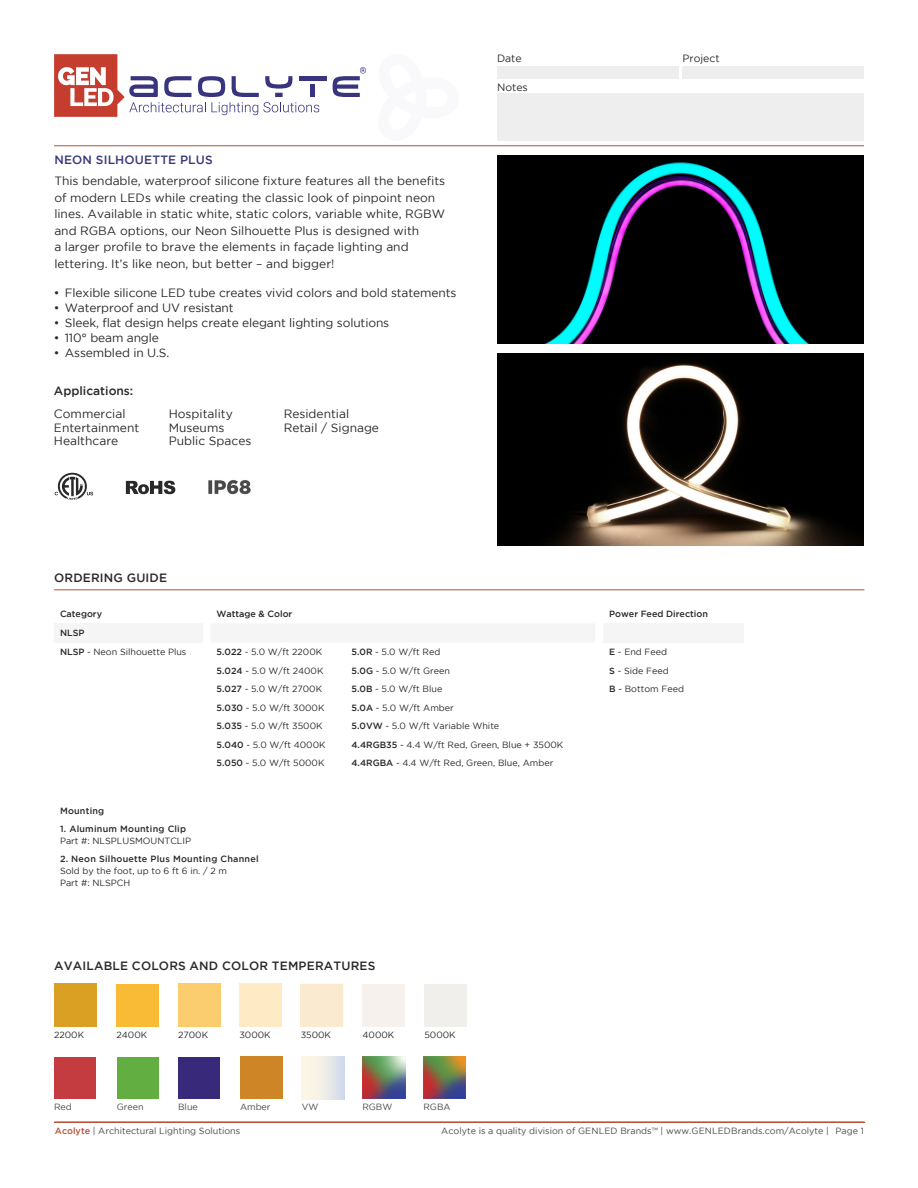
<style>
.page{position:relative;width:918px;height:1188px;background:#fff}
.page>*{position:absolute;margin:0;border:0;box-sizing:border-box;transform-origin:0 0}
.t1{font:12px/16.5px "Gotham";color:#292929}
.t2{font:500 12px "Gotham";letter-spacing:.015em;color:#292929}
.t3{font:500 12px "Gotham";letter-spacing:.015em;color:#3a377c}
.t4{font:10.5px "Gotham";color:#292929}
.t5{font:9px/12px "Gotham";color:#292929}
.t6{font:9px "Gotham";color:#4b4747}
.t7{font:500 9px "Gotham";letter-spacing:.025em;color:#292929}
.t8{font:500 9px "Gotham";color:#292929}
.t9{font:9px "Gotham";color:#484848}
.s1{font-weight:500}
.s2{font-weight:500;color:#ba5138}
.s3{color:#484848}
</style>
<div class="page">
<hr style="left:54px;top:146px;width:810px;height:1px;background:#b95036">
<div style="left:497px;top:66px;width:182px;height:12px;background:#eee"></div>
<div style="left:682px;top:66px;width:182px;height:12px;background:#eee"></div>
<div style="left:497px;top:93px;width:367px;height:47px;background:#eee"></div>
<svg style="left:54px;top:54px;width:265px;height:63px"></svg>
<div style="left:310px;top:85px;width:5px;height:12px;background:#39347e"></div>
<hr style="left:299px;top:76px;width:27px;height:4px;background:#39347e">
<svg style="left:333px;top:67px;width:33px;height:30px"></svg>
<hr style="left:54px;top:1122px;width:811px;height:1px;background:#ba5138">
<div style="left:302px;top:1057px;width:42px;height:42px;background:linear-gradient(to right,#fffbe3,#d6deec)"></div>
<svg style="left:55px;top:473px;width:38px;height:27px"></svg>
<svg style="left:126px;top:481px;width:49px;height:13px"></svg>
<img style="left:208px;top:480px;width:43px;height:15px">
<img style="left:497px;top:155px;width:366px;height:188px">
<div style="left:117px;top:1057px;width:42px;height:42px;background:#62ae41"></div>
<div style="left:178px;top:1057px;width:42px;height:41px;background:#38297a"></div>
<div style="left:54px;top:1057px;width:42px;height:42px;background:#c43b40"></div>
<div style="left:240px;top:1057px;width:43px;height:42px;background:#ce8526"></div>
<div style="left:117px;top:984px;width:42px;height:42px;background:#f9bb36"></div>
<div style="left:363px;top:984px;width:42px;height:42px;background:#f6f1ed"></div>
<div style="left:54px;top:984px;width:43px;height:42px;background:#daa024"></div>
<div style="left:424px;top:984px;width:43px;height:42px;background:#f1efec"></div>
<hr style="left:54px;top:590px;width:810px;height:1px;background:#b95036">
<div style="left:54px;top:623px;width:148px;height:19px;background:#f5f5f5"></div>
<div style="left:603px;top:623px;width:141px;height:19px;background:#f5f5f5"></div>
<img style="left:363px;top:1056px;width:42px;height:43px">
<img style="left:423px;top:1056px;width:43px;height:43px">
<img style="left:497px;top:354px;width:366px;height:192px">
<p class="t3" style="left:54px;top:153px;width:160px">NEON SILHOUETTE PLUS</p>
<p class="t1" style="left:54px;top:173px;width:392px">This bendable, waterproof silicone fixture features all the benefits of modern LEDs while creating the classic look of pinpoint neon lines. Available in static white, static colors, variable white, RGBW and RGBA options, our Neon Silhouette Plus is designed with<br>a larger profile to brave the elements in façade lighting and lettering. It’s like neon, but better – and bigger!</p>
<p class="t1" style="left:54px;top:284px;width:404px">• Flexible silicone LED tube creates vivid colors and bold statements</p>
<p class="t1" style="left:54px;top:299px;width:181px">• Waterproof and UV resistant</p>
<p class="t1" style="left:54px;top:314px;width:337px">• Sleek, flat design helps create elegant lighting solutions</p>
<p class="t1" style="left:54px;top:329px;width:106px">• 110° beam angle</p>
<p class="t1" style="left:54px;top:344px;width:117px">• Assembled in U.S.</p>
<p class="t2" style="left:54px;top:384px;width:81px">Applications:</p>
<p class="t1" style="left:54px;top:405px;width:73px">Commercial</p>
<p class="t1" style="left:169px;top:405px;width:66px">Hospitality</p>
<p class="t1" style="left:284px;top:405px;width:67px">Residential</p>
<p class="t1" style="left:54px;top:419px;width:87px">Entertainment</p>
<p class="t1" style="left:169px;top:419px;width:57px">Museums</p>
<p class="t1" style="left:284px;top:419px;width:97px">Retail / Signage</p>
<p class="t1" style="left:54px;top:432px;width:66px">Healthcare</p>
<p class="t1" style="left:169px;top:432px;width:84px">Public Spaces</p>
<p class="t4" style="left:497px;top:53px;width:26px">Date</p>
<p class="t4" style="left:497px;top:82px;width:32px">Notes</p>
<p class="t2" style="left:54px;top:571px;width:115px">ORDERING GUIDE</p>
<p class="t4" style="left:682px;top:53px;width:39px">Project</p>
<p class="t8" style="left:60px;top:609px;width:44px">Category</p>
<p class="t8" style="left:216px;top:609px;width:77px">Wattage &amp; Color</p>
<p class="t8" style="left:609px;top:609px;width:100px">Power Feed Direction</p>
<p class="t5" style="left:60px;top:623px;width:128px;line-height:18.8px"><span class="s1">NLSP<br>NLSP</span> - Neon Silhouette Plus</p>
<p class="t5" style="left:216px;top:646px;width:107px"><span class="s1">5.022</span> - 5.0 W/ft 2200K</p>
<p class="t5" style="left:351px;top:646px;width:90px"><span class="s1">5.0R</span> - 5.0 W/ft Red</p>
<p class="t5" style="left:609px;top:646px;width:59px"><span class="s1">E</span> - End Feed</p>
<p class="t5" style="left:216px;top:664px;width:109px"><span class="s1">5.024</span> - 5.0 W/ft 2400K</p>
<p class="t5" style="left:351px;top:664px;width:100px"><span class="s1">5.0G</span> - 5.0 W/ft Green</p>
<p class="t5" style="left:609px;top:664px;width:61px"><span class="s1">S</span> - Side Feed</p>
<p class="t5" style="left:216px;top:683px;width:107px"><span class="s1">5.027</span> - 5.0 W/ft 2700K</p>
<p class="t5" style="left:351px;top:683px;width:92px"><span class="s1">5.0B</span> - 5.0 W/ft Blue</p>
<p class="t5" style="left:609px;top:683px;width:76px"><span class="s1">B</span> - Bottom Feed</p>
<p class="t5" style="left:216px;top:701px;width:109px"><span class="s1">5.030</span> - 5.0 W/ft 3000K</p>
<p class="t5" style="left:351px;top:701px;width:104px"><span class="s1">5.0A</span> - 5.0 W/ft Amber</p>
<p class="t5" style="left:216px;top:720px;width:108px"><span class="s1">5.035</span> - 5.0 W/ft 3500K</p>
<p class="t5" style="left:351px;top:720px;width:149px"><span class="s1">5.0VW</span> - 5.0 W/ft Variable White</p>
<p class="t5" style="left:216px;top:738px;width:111px"><span class="s1">5.040</span> - 5.0 W/ft 4000K</p>
<p class="t5" style="left:351px;top:738px;width:213px"><span class="s1">4.4RGB35</span> - 4.4 W/ft Red, Green, Blue + 3500K</p>
<p class="t5" style="left:216px;top:757px;width:110px"><span class="s1">5.050</span> - 5.0 W/ft 5000K</p>
<p class="t5" style="left:351px;top:757px;width:203px"><span class="s1">4.4RGBA</span> - 4.4 W/ft Red, Green, Blue, Amber</p>
<p class="t7" style="left:60px;top:805px;width:46px">Mounting</p>
<p class="t7" style="left:60px;top:824px;width:128px">1. Aluminum Mounting Clip</p>
<p class="t5" style="left:60px;top:835px;width:133px">Part #: NLSPLUSMOUNTCLIP</p>
<p class="t7" style="left:60px;top:854px;width:200px">2. Neon Silhouette Plus Mounting Channel</p>
<p class="t5" style="left:60px;top:865px;width:169px">Sold by the foot, up to 6 ft 6 in. / 2 m<br>Part #: NLSPCH</p>
<p class="t2" style="left:54px;top:959px;width:323px">AVAILABLE COLORS AND COLOR TEMPERATURES</p>
<p class="t5" style="left:54px;top:1028px;width:32px">2200K</p>
<p class="t5" style="left:117px;top:1028px;width:32px">2400K</p>
<p class="t5" style="left:178px;top:1028px;width:32px">2700K</p>
<p class="t5" style="left:239px;top:1028px;width:33px">3000K</p>
<p class="t5" style="left:301px;top:1028px;width:32px">3500K</p>
<p class="t5" style="left:363px;top:1028px;width:33px">4000K</p>
<p class="t5" style="left:424px;top:1028px;width:33px">5000K</p>
<p class="t9" style="left:54px;top:1102px;width:19px">Red</p>
<p class="t9" style="left:117px;top:1102px;width:28px">Green</p>
<p class="t9" style="left:178px;top:1102px;width:21px">Blue</p>
<p class="t9" style="left:240px;top:1102px;width:32px">Amber</p>
<p class="t9" style="left:302px;top:1102px;width:18px">VW</p>
<p class="t9" style="left:362px;top:1101px;width:32px">RGBW</p>
<p class="t9" style="left:423px;top:1101px;width:29px">RGBA</p>
<p class="t6" style="left:55px;top:1126px;width:187px"><span class="s2">Acolyte</span> | Architectural Lighting Solutions</p>
<p class="t6" style="left:441px;top:1126px;width:424px">Acolyte is a quality division of GENLED Brands<span class="s3">™</span> | www.GENLEDBrands.com/Acolyte | Page 1</p>
</div>
